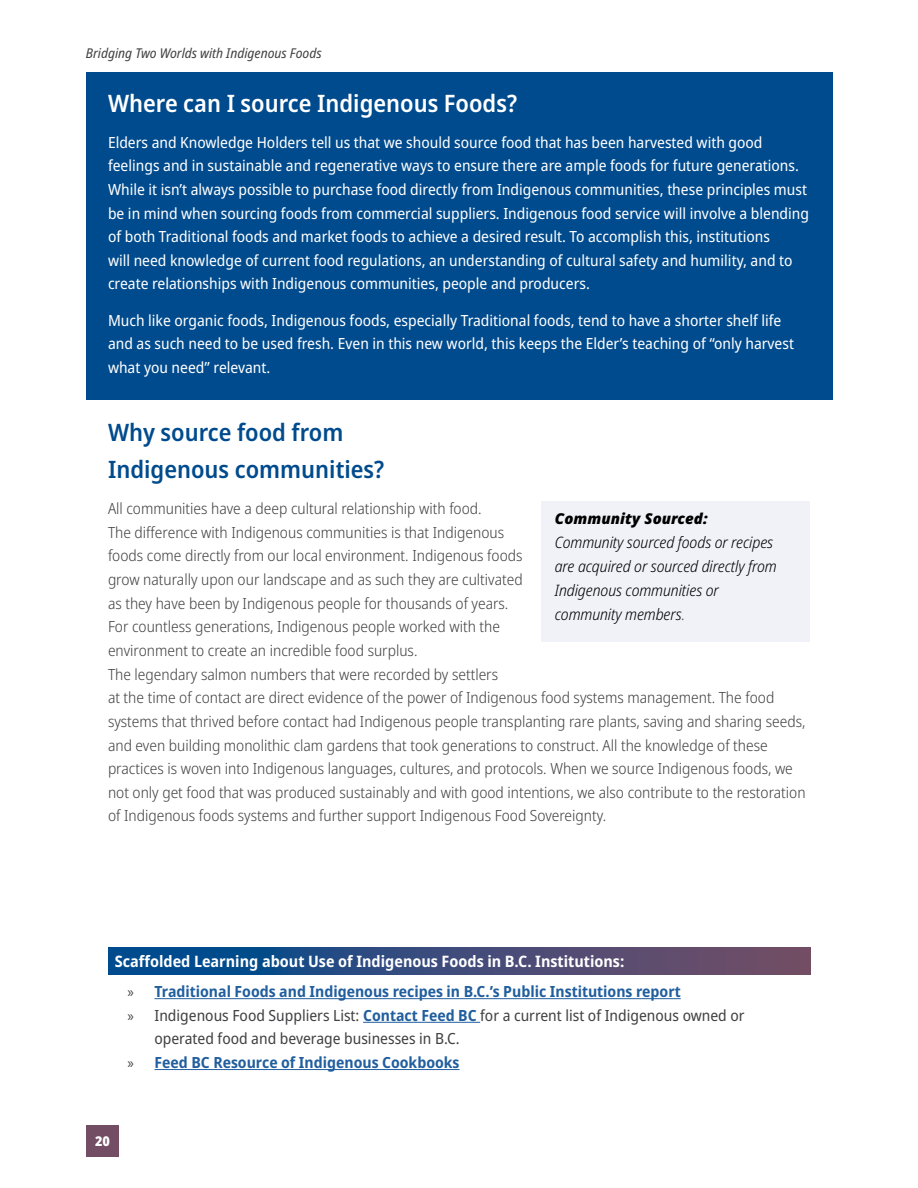
<style>
.page{position:relative;width:918px;height:1188px;background:#fff}
.page>*{position:absolute;margin:0;border:0;box-sizing:border-box;transform-origin:0 0}
.t1{font:600 semi-condensed 24px/37.5px "Noto Sans";color:#004b8d}
.t2{font:600 semi-condensed 24px "Noto Sans";color:#fff}
.t3{font:italic 300 semi-condensed 15.75px/24px "Noto Sans";letter-spacing:-.005em;color:#000}
.t4{font:700 semi-condensed 15.75px "Noto Sans";color:#fff}
.t5{font:300 semi-condensed 15.3px/23.7px "Noto Sans";color:#414042}
.t6{font:semi-condensed 15.3px/23.7px "Noto Sans";color:#fff}
.t7{font:semi-condensed 15.3px "Noto Sans";color:#414042}
.t8{font:700 semi-condensed 15.3px "Noto Sans";color:#215e9e}
.t9{font:italic 900 15px "Noto Sans";letter-spacing:.005em;color:#000}
.t10{font:italic semi-condensed 13.5px "Noto Sans";color:#414042}
.t11{font:900 semi-condensed 13.5px "Noto Sans";color:#fff}
.s1{color:#414042}
.s2{font-family:"Myriad Pro";font-weight:400;font-stretch:normal;color:#414042}
.s3{font-family:"Myriad Pro";font-stretch:normal}
.s4{font-weight:700;color:#215e9e}
</style>
<div class="page">
<div style="left:87px;top:1125px;width:32px;height:31px;background:#724d63"></div>
<div style="left:86px;top:72px;width:747px;height:328px;background:#004b8d"></div>
<svg style="left:108px;top:948px;width:703px;height:27px;background:#384b7a"></svg>
<hr style="left:154px;top:998px;width:527px;height:1px;background:#215e9e">
<hr style="left:363px;top:1022px;width:117px;height:1px;background:#215e9e">
<hr style="left:154px;top:1069px;width:306px;height:1px;background:#215e9e">
<div style="left:541px;top:501px;width:269px;height:141px;background:#f1f2f8"></div>
<p class="t10" style="left:86px;top:44px;width:237px">Bridging Two Worlds with Indigenous Foods</p>
<h1 class="t2" style="left:108px;top:86px;width:411px">Where can I source Indigenous Foods?</h1>
<p class="t6" style="left:108px;top:131px;width:703px">Elders and Knowledge Holders tell us that we should source food that has been harvested with good feelings and in sustainable and regenerative ways to ensure there are ample foods for future generations.<br>While it isn’t always possible to purchase food directly from Indigenous communities, these principles must be in mind when sourcing foods from commercial suppliers. Indigenous food service will involve a blending of both Traditional foods and market foods to achieve a desired result. To accomplish this, institutions<br>will need knowledge of current food regulations, an understanding of cultural safety and humility, and to create relationships with Indigenous communities, people and producers.</p>
<p class="t6" style="left:108px;top:309px;width:688px">Much like organic foods, Indigenous foods, especially Traditional foods, tend to have a shorter shelf life and as such need to be used fresh. Even in this new world, this keeps the Elder’s teaching of “only harvest what you need” relevant.</p>
<h1 class="t1" style="left:108px;top:414px;width:278px">Why source food from<br>Indigenous communities?</h1>
<p class="t5" style="left:108px;top:497px;width:699px">All communities have a deep cultural relationship with food.<br>The difference with Indigenous communities is that Indigenous<br>foods come directly from our local environment. Indigenous foods<br>grow naturally upon our landscape and as such they are cultivated<br>as they have been by Indigenous people for thousands of years.<br>For countless generations, Indigenous people worked with the<br>environment to create an incredible food surplus.<br>The legendary salmon numbers that were recorded by settlers<br>at the time of contact are direct evidence of the power of Indigenous food systems management. The food systems that thrived before contact had Indigenous people transplanting rare plants, saving and sharing seeds, and even building monolithic clam gardens that took generations to construct. All the knowledge of these practices is woven into Indigenous languages, cultures, and protocols. When we source Indigenous foods, we not only get food that was produced sustainably and with good intentions, we also contribute to the restoration of Indigenous foods systems and further support Indigenous Food Sovereignty.</p>
<p class="t9" style="left:555px;top:507px;width:154px">Community Sourced:</p>
<p class="t3" style="left:555px;top:531px;width:223px">Community sourced foods or recipes are acquired or sourced directly from<br>Indigenous communities or community members<span class="s1">.</span></p>
<p class="t4" style="left:115px;top:950px;width:511px">Scaffolded Learning about Use of Indigenous Foods in B.C. Institutions:</p>
<p class="t8" style="left:127px;top:981px;width:555px"><span class="s2">»</span> Traditional Foods and Indigenous recipes in B.C.’s Public Institutions report</p>
<p class="t7" style="left:127px;top:1005px;width:619px"><span class="s3">»</span> Indigenous Food Suppliers List: <span class="s4">Contact Feed BC</span> for a current list of Indigenous owned or</p>
<p class="t7" style="left:154px;top:1028px;width:307px">operated food and beverage businesses in B.C.</p>
<p class="t8" style="left:127px;top:1052px;width:334px"><span class="s2">»</span> Feed BC Resource of Indigenous Cookbooks</p>
<p class="t11" style="left:95px;top:1131px;width:16px">20</p>
</div>
